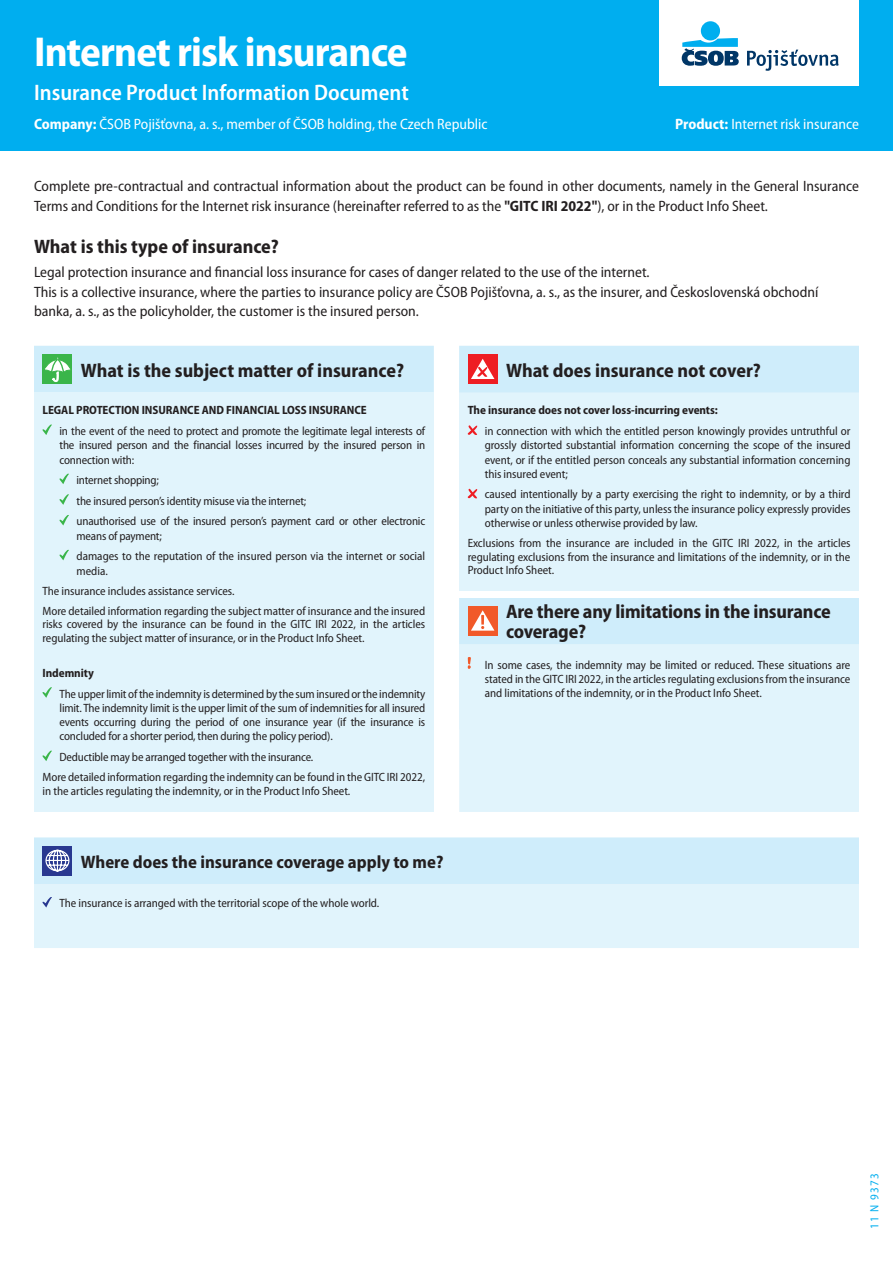
<style>
.page{position:relative;width:893px;height:1263px;background:#fff}
.page>*{position:absolute;margin:0;border:0;box-sizing:border-box;transform-origin:0 0}
.t1{font:700 semi-condensed 42px "Myriad Pro";letter-spacing:-.02em;color:#fff}
.t2{font:600 semi-condensed 22.5px "Myriad Pro";color:#fff}
.t3{font:700 semi-condensed 19.5px/19.5px "Myriad Pro";letter-spacing:-.005em;color:#231f20}
.t4{font:700 semi-condensed 18px "Myriad Pro";color:#231f20}
.t5{font:semi-condensed 15px/19.5px "Myriad Pro";color:#231f20}
.t6{font:semi-condensed 15px "Myriad Pro";color:#fff}
.t7{font:semi-condensed 12px/14.2px "Myriad Pro";letter-spacing:-.005em;color:#231f20;text-align:justify}
.t8{font:700 semi-condensed 12px "Myriad Pro";letter-spacing:-.005em;color:#231f20}
.t9{font:semi-condensed 12px "Myriad Pro";letter-spacing:.1em;color:#00aeef}
.s1{font-weight:700}
</style>
<div class="page">
<div style="left:0;top:0;width:893px;height:150px;background:#00aeef"></div>
<svg style="left:34px;top:729px;width:825px;height:219px;fill:#e1f4fc"></svg>
<div style="left:34px;top:393px;width:400px;height:419px;background:#e1f4fc"></div>
<svg style="left:34px;top:346px;width:400px;height:47px;background:#c9ebf3"></svg>
<svg style="left:43px;top:424px;width:9px;height:11px"></svg>
<svg style="left:60px;top:474px;width:9px;height:10px"></svg>
<svg style="left:60px;top:494px;width:9px;height:11px"></svg>
<svg style="left:60px;top:515px;width:9px;height:10px"></svg>
<svg style="left:60px;top:550px;width:9px;height:10px"></svg>
<svg style="left:43px;top:687px;width:9px;height:11px"></svg>
<svg style="left:43px;top:751px;width:9px;height:10px"></svg>
<div style="left:459px;top:346px;width:400px;height:47px;background:#cfedfb"></div>
<svg style="left:459px;top:393px;width:400px;height:336px;background:#def3fb"></svg>
<div style="left:459px;top:591px;width:400px;height:6px;background:#fff"></div>
<div style="left:468px;top:354px;width:29px;height:30px;background:#ee1d23"></div>
<svg style="left:471px;top:359px;width:23px;height:20px"></svg>
<svg style="left:468px;top:425px;width:9px;height:10px"></svg>
<svg style="left:468px;top:489px;width:9px;height:9px"></svg>
<div style="left:468px;top:606px;width:29px;height:30px;background:#f15929"></div>
<svg style="left:471px;top:610px;width:23px;height:21px"></svg>
<svg style="left:468px;top:657px;width:3px;height:12px"></svg>
<div style="left:34px;top:837px;width:825px;height:47px;background:#cfedfb"></div>
<svg style="left:43px;top:897px;width:9px;height:10px"></svg>
<div style="left:659px;top:0;width:200px;height:85px;background:#fff"></div>
<div style="left:701px;top:21px;width:19px;height:19px;background:#00aeef;border-radius:50%"></div>
<svg style="left:682px;top:38px;width:57px;height:28px"></svg>
<svg style="left:747px;top:50px;width:92px;height:21px"></svg>
<h1 class="t1" style="left:34px;top:25px;width:375px">Internet risk insurance</h1>
<h2 class="t2" style="left:34px;top:78px;width:376px">Insurance Product Information Document</h2>
<p class="t6" style="left:34px;top:115px;width:455px"><span class="s1">Company:</span> ČSOB Pojišťovna, a. s., member of ČSOB holding, the Czech Republic</p>
<p class="t6" style="left:675px;top:115px;width:185px"><span class="s1">Product:</span> Internet risk insurance</p>
<p class="t5" style="left:34px;top:176px;width:826px">Complete pre-contractual and contractual information about the product can be found in other documents, namely in the General Insurance<br>Terms and Conditions for the Internet risk insurance (hereinafter referred to as the <span class="s1">"GITC IRI 2022"</span>), or in the Product Info Sheet.</p>
<h3 class="t3" style="left:34px;top:236px;width:246px">What is this type of insurance?</h3>
<p class="t5" style="left:34px;top:262px;width:786px">Legal protection insurance and financial loss insurance for cases of danger related to the use of the internet.<br>This is a collective insurance, where the parties to insurance policy are ČSOB Pojišťovna, a. s., as the insurer, and Československá obchodní banka, a. s., as the policyholder, the customer is the insured person.</p>
<h3 class="t3" style="left:81px;top:360px;width:325px">What is the subject matter of insurance?</h3>
<p class="t8" style="left:43px;top:403px;width:326px">LEGAL PROTECTION INSURANCE AND FINANCIAL LOSS INSURANCE</p>
<p class="t7" style="left:60px;top:424px;width:367px">in the event of the need to protect and promote the legitimate legal interests of the insured person and the financial losses incurred by the insured person in connection with:</p>
<p class="t7" style="left:77px;top:470px;width:350px;line-height:20.7px;text-align:left">internet shopping;<br>the insured person’s identity misuse via the internet;<br>unauthorised use of the insured person’s payment card or other electronic</p>
<p class="t7" style="left:77px;top:525px;width:350px;line-height:20.7px">means of payment;<br>damages to the reputation of the insured person via the internet or social</p>
<p class="t7" style="left:43px;top:560px;width:384px;line-height:20.1px;text-align:left;text-indent:34px">media.<br>The insurance includes assistance services.<br>More detailed information regarding the subject matter of insurance and the insured</p>
<p class="t7" style="left:43px;top:617px;width:384px;line-height:13.8px">risks covered by the insurance can be found in the GITC IRI 2022, in the articles regulating the subject matter of insurance, or in the Product Info Sheet.</p>
<p class="t8" style="left:43px;top:665px;width:53px">Indemnity</p>
<p class="t7" style="left:60px;top:686px;width:367px">The upper limit of the indemnity is determined by the sum insured or the indemnity limit. The indemnity limit is the upper limit of the sum of indemnities for all insured events occurring during the period of one insurance year (if the insurance is concluded for a shorter period, then during the policy period).</p>
<p class="t7" style="left:43px;top:747px;width:384px;line-height:20.1px;text-indent:17px">Deductible may be arranged together with the insurance.<br>More detailed information regarding the indemnity can be found in the GITC IRI 2022,</p>
<p class="t7" style="left:43px;top:784px;width:309px">in the articles regulating the indemnity, or in the Product Info Sheet.</p>
<h3 class="t4" style="left:81px;top:850px;width:364px">Where does the insurance coverage apply to me?</h3>
<p class="t7" style="left:60px;top:896px;width:321px">The insurance is arranged with the territorial scope of the whole world.</p>
<h3 class="t3" style="left:506px;top:360px;width:256px">What does insurance not cover?</h3>
<p class="t8" style="left:468px;top:403px;width:252px">The insurance does not cover loss-incurring events:</p>
<p class="t7" style="left:485px;top:424px;width:367px">in connection with which the entitled person knowingly provides untruthful or grossly distorted substantial information concerning the scope of the insured event, or if the entitled person conceals any substantial information concerning this insured event;</p>
<p class="t7" style="left:485px;top:487px;width:367px">caused intentionally by a party exercising the right to indemnity, or by a third party on the initiative of this party, unless the insurance policy expressly provides otherwise or unless otherwise provided by law.</p>
<p class="t7" style="left:468px;top:536px;width:384px;line-height:13.8px">Exclusions from the insurance are included in the GITC IRI 2022, in the articles regulating exclusions from the insurance and limitations of the indemnity, or in the Product Info Sheet.</p>
<h3 class="t3" style="left:506px;top:601px;width:326px">Are there any limitations in the insurance coverage?</h3>
<p class="t7" style="left:485px;top:657px;width:367px">In some cases, the indemnity may be limited or reduced. These situations are stated in the GITC IRI 2022, in the articles regulating exclusions from the insurance and limitations of the indemnity, or in the Product Info Sheet.</p>
<p class="t9" style="left:867px;top:1229px;width:57px;rotate:-90deg">11 N 9373</p>
</div>
